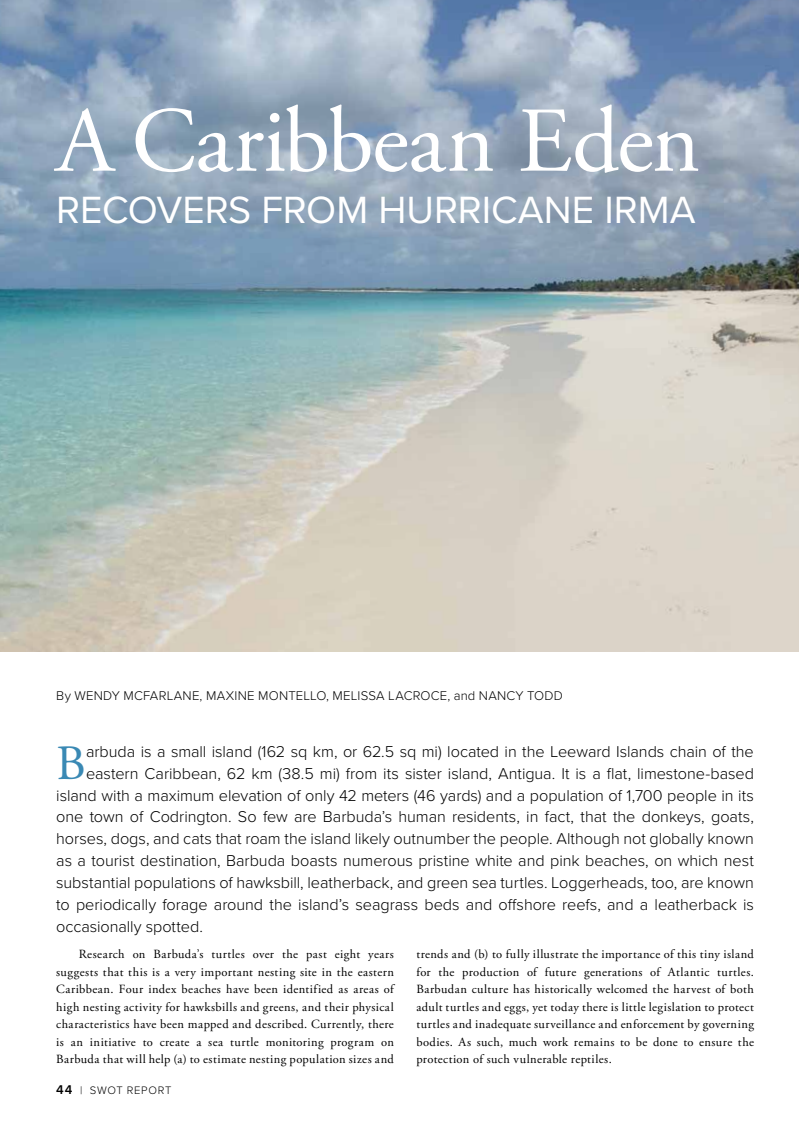
<style>
.page{position:relative;width:799px;height:1125px;background:#fff}
.page>*{position:absolute;margin:0;border:0;box-sizing:border-box;transform-origin:0 0}
.t1{font:92.5px "Adobe Garamond Pro";letter-spacing:-.01em;color:#fff}
.t2{font:49.25px "Adobe Garamond Pro";color:#3a89b4}
.t3{font:39.38px "Proxima Nova";letter-spacing:-.005em;color:#fff}
.t4{font:300 16.25px "Proxima Nova";letter-spacing:-.005em;color:#000}
.t5{font:300 13.12px "Proxima Nova";letter-spacing:.015em;color:#000}
.t6{font:12.5px/17.5px "Adobe Garamond Pro";letter-spacing:.03em;color:#000;text-align:justify}
.t7{font:300 11.25px "Proxima Nova";letter-spacing:.065em;color:#000}
.s1{font-weight:600;font-size:13.12px}
</style>
<div class="page">
<img style="left:0;top:0;width:799px;height:652px">
<h1 class="t1" style="left:56px;top:86px;width:645px">A Caribbean Eden</h1>
<h3 class="t3" style="left:56px;top:181px;width:641px">RECOVERS FROM HURRICANE IRMA</h3>
<p class="t5" style="left:56px;top:686px;width:508px">By WENDY MCFARLANE, MAXINE MONTELLO, MELISSA LACROCE, and NANCY TODD</p>
<h2 class="t2" style="left:56px;top:734px;width:31px">B</h2>
<h3 class="t4" style="left:86px;top:739px;width:669px">arbuda is a small island (162 sq km, or 62.5 sq mi) located in the Leeward Islands chain of the</h3>
<h3 class="t4" style="left:86px;top:761px;width:669px">eastern Caribbean, 62 km (38.5 mi) from its sister island, Antigua. It is a flat, limestone-based</h3>
<h3 class="t4" style="left:56px;top:783px;width:699px">island with a maximum elevation of only 42 meters (46 yards) and a population of 1,700 people in its</h3>
<h3 class="t4" style="left:56px;top:805px;width:699px">one town of Codrington. So few are Barbuda’s human residents, in fact, that the donkeys, goats,</h3>
<h3 class="t4" style="left:56px;top:827px;width:699px">horses, dogs, and cats that roam the island likely outnumber the people. Although not globally known</h3>
<h3 class="t4" style="left:56px;top:849px;width:699px">as a tourist destination, Barbuda boasts numerous pristine white and pink beaches, on which nest</h3>
<h3 class="t4" style="left:56px;top:871px;width:699px">substantial populations of hawksbill, leatherback, and green sea turtles. Loggerheads, too, are known</h3>
<h3 class="t4" style="left:56px;top:892px;width:699px">to periodically forage around the island’s seagrass beds and offshore reefs, and a leatherback is</h3>
<h3 class="t4" style="left:56px;top:914px;width:148px">occasionally spotted.</h3>
<p class="t6" style="left:56px;top:946px;width:339px;text-indent:22px">Research on Barbuda’s turtles over the past eight years suggests that this is a very important nesting site in the eastern Caribbean. Four index beaches have been identified as areas of high nesting activity for hawksbills and greens, and their physical characteristics have been mapped and described. Currently, there is an initiative to create a sea turtle monitoring program on Barbuda that will help (a) to estimate nesting population sizes and</p>
<p class="t6" style="left:416px;top:946px;width:339px">trends and (b) to fully illustrate the importance of this tiny island for the production of future generations of Atlantic turtles.<br>Barbudan culture has historically welcomed the harvest of both adult turtles and eggs, yet today there is little legislation to protect turtles and inadequate surveillance and enforcement by governing bodies. As such, much work remains to be done to ensure the protection of such vulnerable reptiles.</p>
<p class="t7" style="left:56px;top:1082px;width:117px"><span class="s1">44</span> | SWOT REPORT</p>
</div>
